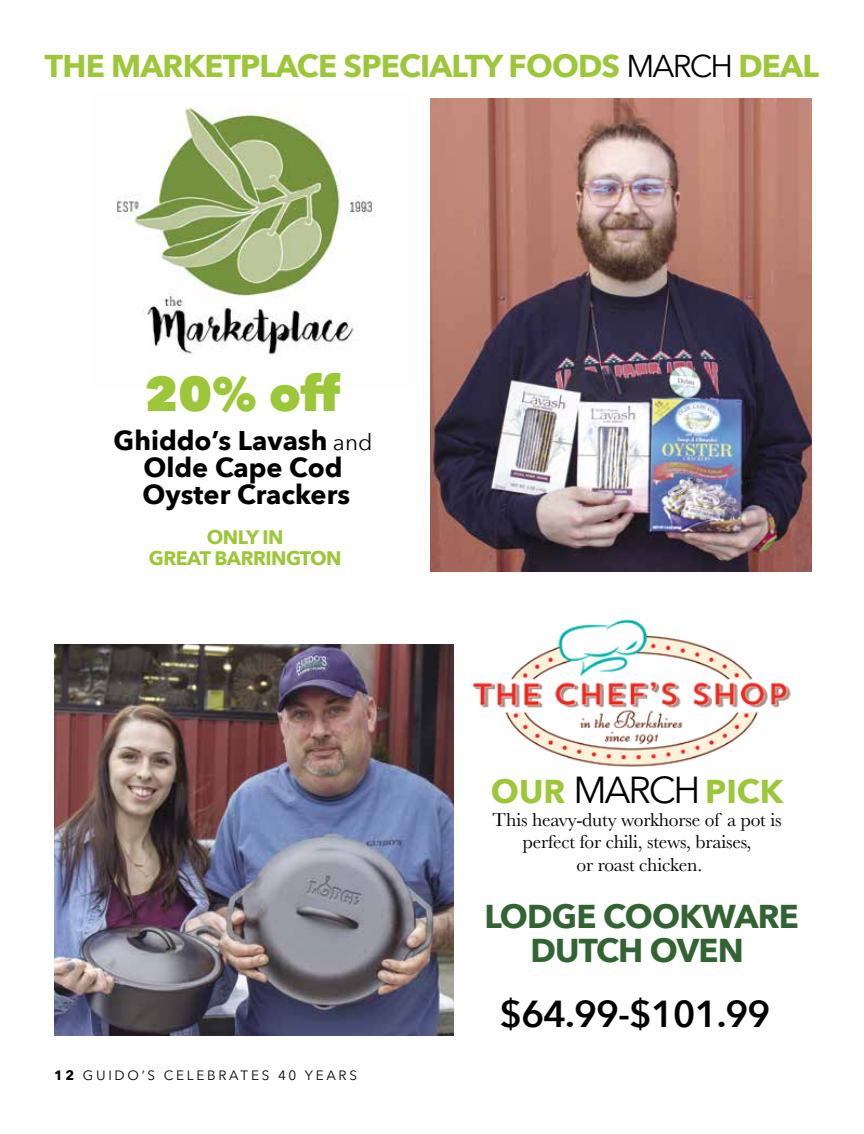
<style>
.page{position:relative;width:864px;height:1134px;background:#fff}
.page>*{position:absolute;margin:0;border:0;box-sizing:border-box;transform-origin:0 0}
.t1{font:800 48px "Avenir Next";color:#9bc739}
.t2{font:600 37.5px "Avenir Next";letter-spacing:-.025em;color:#000}
.t3{font:700 33px/34.5px "Avenir Next";letter-spacing:-.025em;color:#326332;text-align:center}
.t4{font:700 33px "Avenir Next";color:#9bc739}
.t5{font:700 31.5px "Avenir Next";letter-spacing:-.025em;color:#9bc739}
.t6{font:700 27px/27px "Avenir Next";color:#000;text-align:center}
.t7{font:19.5px/22.5px "Baskerville";letter-spacing:-.01em;color:#000;text-align:center}
.t8{font:700 19.5px/21px "Avenir Next";letter-spacing:-.025em;color:#9bc739;text-align:center}
.t9{font:13.5px "Avenir Next";letter-spacing:.2em;color:#000}
.s1{font-weight:400;color:#000}
.s2{font-weight:400;font-size:22.5px}
.s3{font-weight:700}
.s4{font-weight:400;font-size:37.5px;color:#000}
</style>
<div class="page">
<img style="left:431px;top:98px;width:380px;height:473px">
<img style="left:116px;top:107px;width:259px;height:248px">
<img style="left:473px;top:619px;width:318px;height:148px">
<img style="left:54px;top:645px;width:400px;height:391px">
<h3 class="t5" style="left:45px;top:38px;width:776px">THE MARKETPLACE SPECIALTY FOODS <span class="s1">MARCH</span> DEAL</h3>
<h1 class="t1" style="left:145px;top:364px;width:196px">20% off</h1>
<h3 class="t6" style="left:114px;top:427px;width:260px">Ghiddo’s Lavash <span class="s2">and<br></span>Olde Cape Cod<br>Oyster Crackers</h3>
<p class="t8" style="left:149px;top:527px;width:194px">ONLY IN<br>GREAT BARRINGTON</p>
<p class="t9" style="left:54px;top:1064px;width:304px"><span class="s3">12</span> GUIDO’S CELEBRATES 40 YEARS</p>
<h3 class="t4" style="left:491px;top:763px;width:294px">OUR <span class="s4">MARCH</span> PICK</h3>
<p class="t7" style="left:493px;top:808px;width:290px">This heavy-duty workhorse of a pot is perfect for chili, stews, braises,<br>or roast chicken.</p>
<h3 class="t3" style="left:484px;top:898px;width:316px">LODGE COOKWARE<br>DUTCH OVEN</h3>
<h2 class="t2" style="left:500px;top:982px;width:272px">$64.99-$101.99</h2>
</div>
